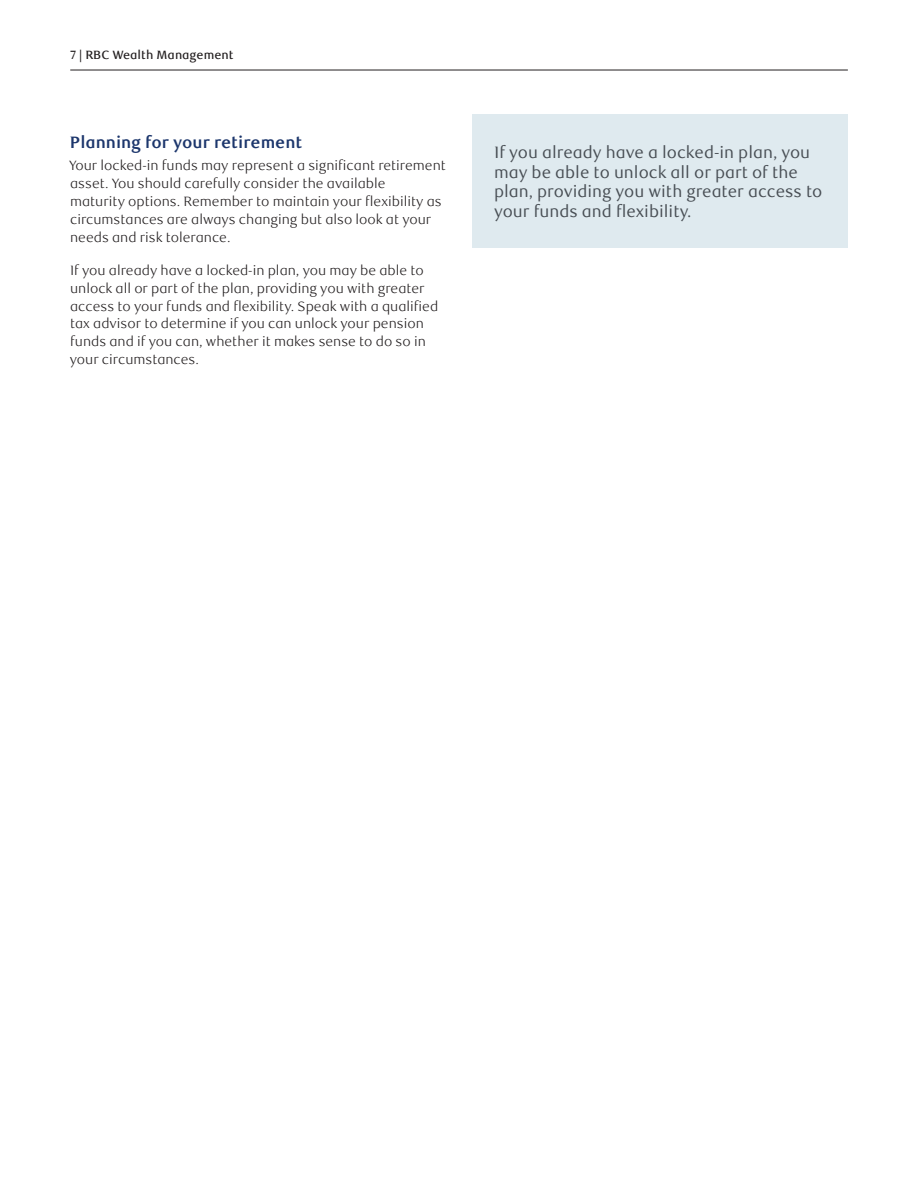
<style>
.page{position:relative;width:918px;height:1188px;background:#fff}
.page>*{position:absolute;margin:0;border:0;box-sizing:border-box;transform-origin:0 0}
.t1{font:16.5px/19.5px "RBC Text";color:#484e54}
._4-Text_Headline{font:700 16.5px "RBC Text";color:#1c366c}
._5-Body_Copy{font:300 13.5px/18px "RBC Text";color:#231f20}
.t2{font:500 12px "RBC Text";color:#231f20}
</style>
<div class="page">
<div style="left:472px;top:114px;width:376px;height:134px;background:#dfeaef"></div>
<hr style="left:70px;top:70px;width:778px;height:1px;background:#231f20">
<p class="t2" style="left:70px;top:47px;width:165px">7 | RBC Wealth Management</p>
<h2 class="_4-Text_Headline" style="left:70px;top:132px;width:234px">Planning for your retirement</h2>
<p class="_5-Body_Copy" style="left:69px;top:157px;width:378px">Your locked-in funds may represent a significant retirement asset. You should carefully consider the available<br>maturity options. Remember to maintain your flexibility as circumstances are always changing but also look at your needs and risk tolerance.</p>
<p class="_5-Body_Copy" style="left:70px;top:261px;width:370px">If you already have a locked-in plan, you may be able to unlock all or part of the plan, providing you with greater access to your funds and flexibility. Speak with a qualified tax advisor to determine if you can unlock your pension funds and if you can, whether it makes sense to do so in your circumstances.</p>
<p class="t1" style="left:494px;top:143px;width:330px">If you already have a locked-in plan, you may be able to unlock all or part of the plan, providing you with greater access to your funds and flexibility.</p>
</div>
